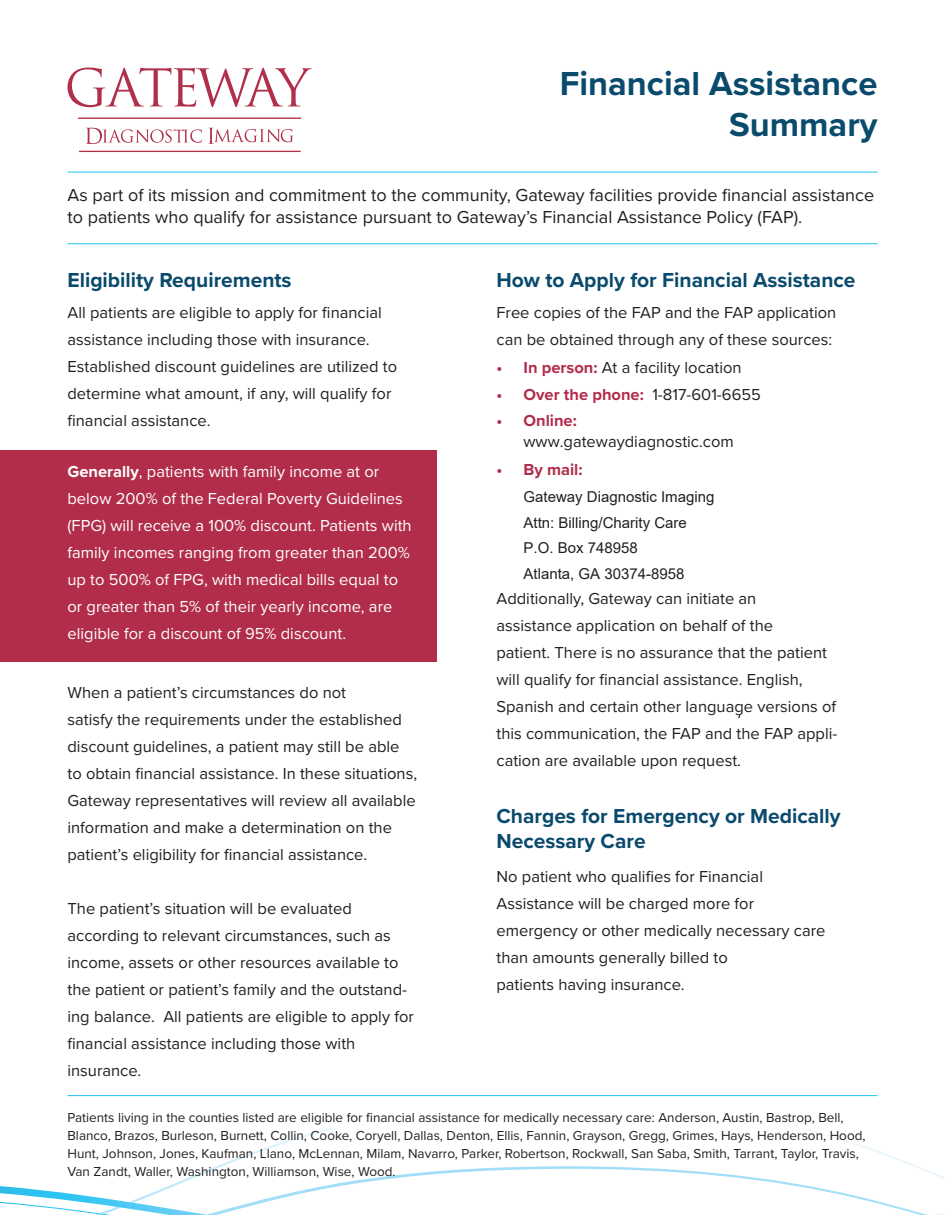
<style>
.page{position:relative;width:945px;height:1215px;background:#fff}
.page>*{position:absolute;margin:0;border:0;box-sizing:border-box;transform-origin:0 0}
.t1{font:700 34.5px/41.4px "Proxima Nova";color:#0a4a6d;text-align:right}
.t2{font:700 21px "Proxima Nova";color:#0a4a6d}
.t3{font:18px/21.6px "Proxima Nova";color:#231f20}
.t4{font:16.5px/27px "Proxima Nova";color:#231f20}
.t5{font:16.5px/27px "Proxima Nova";color:#fff}
.t6{font:16.5px/20.2px "Proxima Nova";color:#242021}
.t7{font:700 16.5px "Proxima Nova";color:#b12d4b}
.t8{font:15px/25.8px "Arial";color:#231f20}
.t9{font:13.5px/18px "Proxima Nova";color:#231f20}
.s1{font-weight:700}
.s2{font-weight:700;color:#b12d4b}
.s3{font-weight:400;color:#242021}
</style>
<div class="page">
<svg style="left:218px;top:1128px;width:698px;height:38px"></svg>
<svg style="left:169px;top:1166px;width:776px;height:20px"></svg>
<svg style="left:0;top:1186px;width:945px;height:29px"></svg>
<svg style="left:68px;top:68px;width:244px;height:39px"></svg>
<svg style="left:86px;top:128px;width:116px;height:16px"></svg>
<svg style="left:209px;top:128px;width:84px;height:16px"></svg>
<hr style="left:78px;top:118px;width:223px;height:1px;background:#b02f4a">
<hr style="left:79px;top:151px;width:222px;height:1px;background:#b02f4a">
<hr style="left:68px;top:172px;width:810px;height:1px;background:#20c3f5">
<hr style="left:68px;top:243px;width:810px;height:1px;background:#20c3f5">
<div style="left:0;top:450px;width:437px;height:212px;background:#b12d4a"></div>
<hr style="left:68px;top:1095px;width:810px;height:1px;background:#20c3f5">
<p class="t1" style="left:560px;top:62px;width:319px">Financial Assistance<br>Summary</p>
<p class="t3" style="left:68px;top:184px;width:808px">As part of its mission and commitment to the community, Gateway facilities provide financial assistance to patients who qualify for assistance pursuant to Gateway’s Financial Assistance Policy (FAP).</p>
<p class="t2" style="left:68px;top:264px;width:226px">Eligibility Requirements</p>
<p class="t2" style="left:497px;top:264px;width:361px">How to Apply for Financial Assistance</p>
<p class="t4" style="left:68px;top:299px;width:316px">All patients are eligible to apply for financial assistance including those with insurance.</p>
<p class="t4" style="left:68px;top:353px;width:331px">Established discount guidelines are utilized to determine what amount, if any, will qualify for financial assistance.</p>
<p class="t5" style="left:68px;top:458px;width:346px"><span class="s1">Generally</span>, patients with family income at or below 200% of the Federal Poverty Guidelines (FPG) will receive a 100% discount. Patients with family incomes ranging from greater than 200% up to 500% of FPG, with medical bills equal to or greater than 5% of their yearly income, are eligible for a discount of 95% discount.</p>
<p class="t4" style="left:496px;top:299px;width:341px">Free copies of the FAP and the FAP application can be obtained through any of these sources:</p>
<p class="t6" style="left:496px;top:356px;width:247px"><span class="s2">• In person:</span> At a facility location</p>
<p class="t7" style="left:496px;top:382px;width:266px">• Over the phone: <span class="s3">1-817-601-6655</span></p>
<p class="t6" style="left:524px;top:410px;width:212px;text-indent:-27px"><span class="s2">• Online: </span>www.gatewaydiagnostic.com</p>
<p class="t7" style="left:496px;top:457px;width:88px">• By mail:</p>
<p class="t8" style="left:524px;top:484px;width:192px">Gateway Diagnostic Imaging<br>Attn: Billing/Charity Care<br>P.O. Box 748958<br>Atlanta, GA 30374-8958</p>
<p class="t4" style="left:496px;top:584px;width:261px">Additionally, Gateway can initiate an</p>
<p class="t4" style="left:496px;top:611px;width:278px">assistance application on behalf of the</p>
<p class="t4" style="left:496px;top:638px;width:342px">patient. There is no assurance that the patient will qualify for financial assistance. English, Spanish and certain other language versions of this communication, the FAP and the FAP appli&shy;cation are available upon request.</p>
<p class="t2" style="left:496px;top:800px;width:346px">Charges for Emergency or Medically</p>
<p class="t2" style="left:496px;top:825px;width:151px">Necessary Care</p>
<p class="t4" style="left:496px;top:862px;width:268px">No patient who qualifies for Financial</p>
<p class="t4" style="left:496px;top:889px;width:259px">Assistance will be charged more for</p>
<p class="t4" style="left:496px;top:916px;width:330px">emergency or other medically necessary care than amounts generally billed to</p>
<p class="t4" style="left:496px;top:970px;width:190px">patients having insurance.</p>
<p class="t4" style="left:68px;top:678px;width:280px">When a patient’s circumstances do not</p>
<p class="t4" style="left:68px;top:705px;width:351px">satisfy the requirements under the established discount guidelines, a patient may still be able to obtain financial assistance. In these situations, Gateway representatives will review all available</p>
<p class="t4" style="left:68px;top:813px;width:326px">information and make a determination on the patient’s eligibility for financial assistance.</p>
<p class="t4" style="left:68px;top:894px;width:286px">The patient’s situation will be evaluated</p>
<p class="t4" style="left:68px;top:921px;width:348px">according to relevant circumstances, such as income, assets or other resources available to the patient or patient’s family and the outstand&shy;ing balance. All patients are eligible to apply for financial assistance including those with</p>
<p class="t4" style="left:68px;top:1056px;width:75px">insurance.</p>
<p class="t9" style="left:68px;top:1108px;width:800px">Patients living in the counties listed are eligible for financial assistance for medically necessary care: Anderson, Austin, Bastrop, Bell, Blanco, Brazos, Burleson, Burnett, Collin, Cooke, Coryell, Dallas, Denton, Ellis, Fannin, Grayson, Gregg, Grimes, Hays, Henderson, Hood, Hunt, Johnson, Jones, Kaufman, Llano, McLennan, Milam, Navarro, Parker, Robertson, Rockwall, San Saba, Smith, Tarrant, Taylor, Travis, Van Zandt, Waller, Washington, Williamson, Wise, Wood.</p>
</div>
